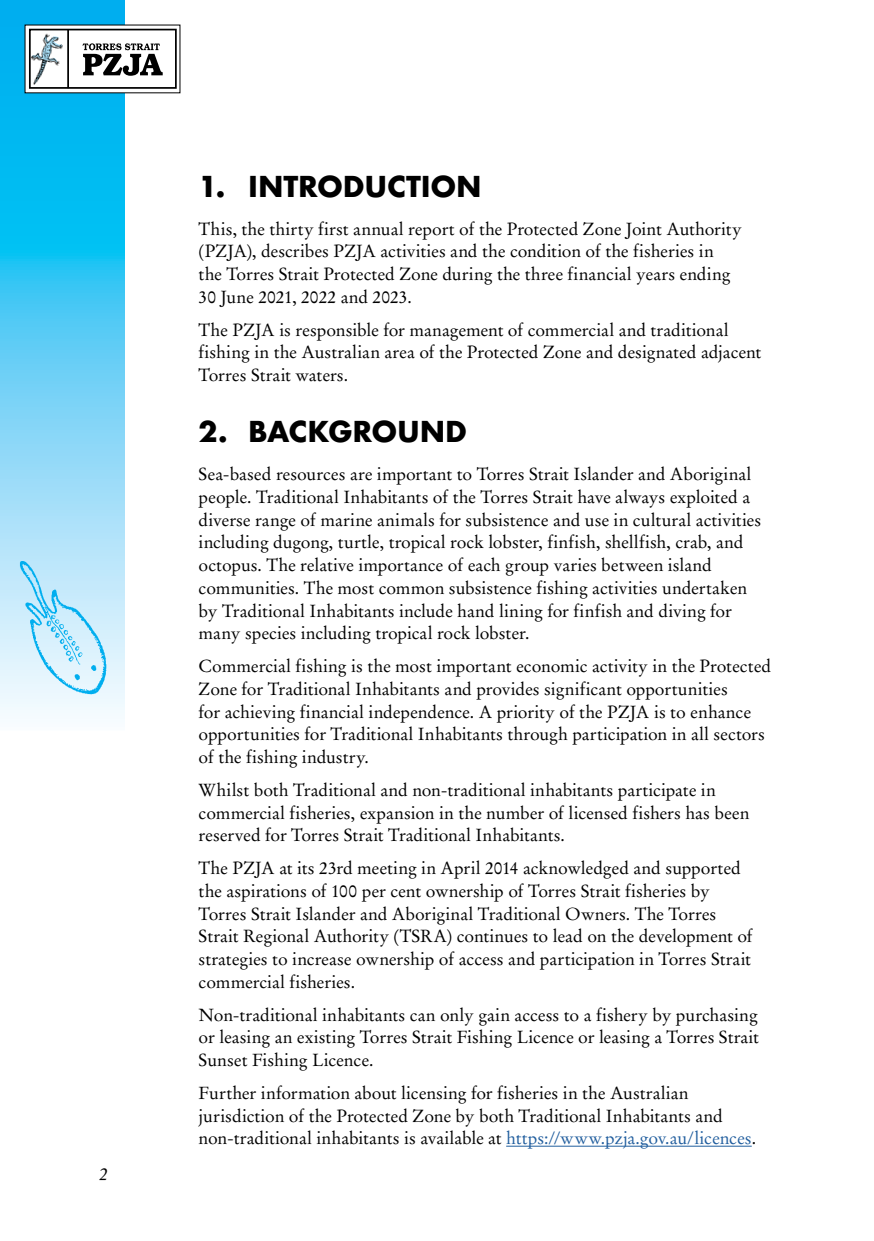
<style>
.page{position:relative;width:874px;height:1241px;background:#fff}
.page>*{position:absolute;margin:0;border:0;box-sizing:border-box;transform-origin:0 0}
.t1{font:700 28px "Futura";letter-spacing:-.01em;color:#000}
.Body{font:17.5px/22.8px "Stempel Garamond LT Std";color:#000}
.t2{font:italic 17.5px "Stempel Garamond LT Std";color:#000}
.s1{color:#215e9e}
</style>
<div class="page">
<svg style="left:0;top:0;width:124px;height:716px;background:#46c8f4"></svg>
<div style="left:25px;top:25px;width:155px;height:68px;background:#fff"></div>
<div style="left:29px;top:29px;width:148px;height:60px;border:2px solid #000"></div>
<hr style="left:67px;top:30px;width:2px;height:58px;background:#000">
<img style="left:29px;top:30px;width:38px;height:59px">
<svg style="left:82px;top:43px;width:81px;height:33px"></svg>
<img style="left:1px;top:531px;width:115px;height:181px">
<hr style="left:506px;top:1145px;width:245px;height:1px;background:#215e9e">
<p class="t2" style="left:99px;top:1163px;width:10px">2</p>
<h2 class="t1" style="left:198px;top:166px;width:284px">1. INTRODUCTION</h2>
<p class="Body" style="left:198px;top:217px;width:544px">This, the thirty first annual report of the Protected Zone Joint Authority (PZJA), describes PZJA activities and the condition of the fisheries in<br>the Torres Strait Protected Zone during the three financial years ending 30 June 2021, 2022 and 2023.</p>
<p class="Body" style="left:198px;top:318px;width:564px">The PZJA is responsible for management of commercial and traditional fishing in the Australian area of the Protected Zone and designated adjacent<br>Torres Strait waters.</p>
<h2 class="t1" style="left:198px;top:411px;width:270px">2. BACKGROUND</h2>
<p class="Body" style="left:198px;top:463px;width:564px">Sea-based resources are important to Torres Strait Islander and Aboriginal people. Traditional Inhabitants of the Torres Strait have always exploited a diverse range of marine animals for subsistence and use in cultural activities including dugong, turtle, tropical rock lobster, finfish, shellfish, crab, and octopus. The relative importance of each group varies between island communities. The most common subsistence fishing activities undertaken by Traditional Inhabitants include hand lining for finfish and diving for many species including tropical rock lobster.</p>
<p class="Body" style="left:198px;top:654px;width:574px">Commercial fishing is the most important economic activity in the Protected Zone for Traditional Inhabitants and provides significant opportunities<br>for achieving financial independence. A priority of the PZJA is to enhance opportunities for Traditional Inhabitants through participation in all sectors of the fishing industry.</p>
<p class="Body" style="left:198px;top:778px;width:552px">Whilst both Traditional and non-traditional inhabitants participate in commercial fisheries, expansion in the number of licensed fishers has been reserved for Torres Strait Traditional Inhabitants.</p>
<p class="Body" style="left:198px;top:856px;width:555px">The PZJA at its 23rd meeting in April 2014 acknowledged and supported the aspirations of 100 per cent ownership of Torres Strait fisheries by Torres Strait Islander and Aboriginal Traditional Owners. The Torres Strait Regional Authority (TSRA) continues to lead on the development of strategies to increase ownership of access and participation in Torres Strait commercial fisheries.</p>
<p class="Body" style="left:198px;top:1003px;width:561px;text-align:justify">Non-traditional inhabitants can only gain access to a fishery by purchasing or leasing an existing Torres Strait Fishing Licence or leasing a Torres Strait Sunset Fishing Licence.</p>
<p class="Body" style="left:198px;top:1081px;width:558px">Further information about licensing for fisheries in the Australian jurisdiction of the Protected Zone by both Traditional Inhabitants and non‑traditional inhabitants is available at <span class="s1">https://www.pzja.gov.au/licences</span>.</p>
</div>
